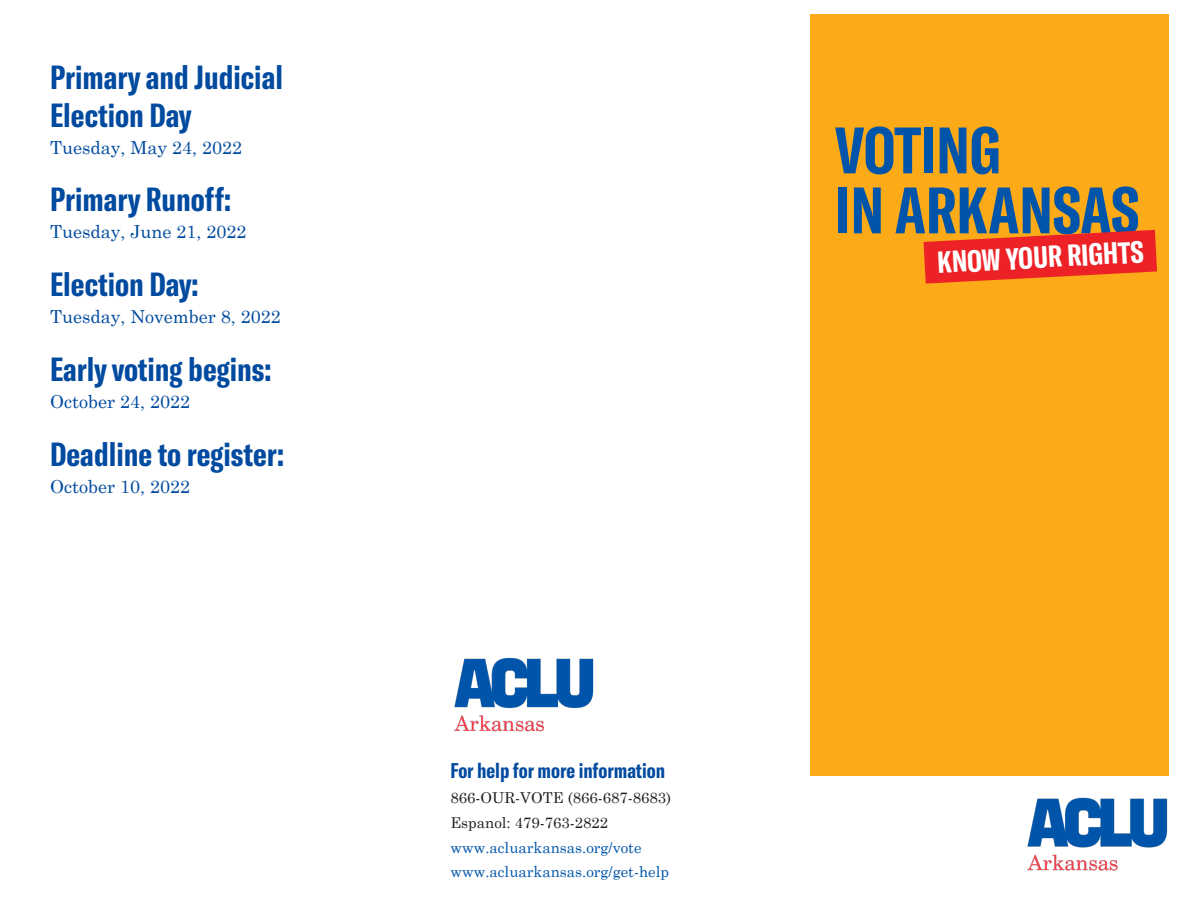
<style>
.page{position:relative;width:1188px;height:918px;background:#fff}
.page>*{position:absolute;margin:0;border:0;box-sizing:border-box;transform-origin:0 0}
.t1{font:700 extra-condensed 64.5px "GT America";color:#05a}
.t2{font:700 extra-condensed 33px/37.5px "GT America";color:#004a9f}
.t3{font:700 extra-condensed 30px "GT America";color:#fff}
.t4{font:700 extra-condensed 21px "GT America";color:#004a9f}
.t5{font:18px "Century Schoolbook";color:#004a9f}
.t6{font:15px "Century Schoolbook";color:#05a}
.t7{font:15px "Century Schoolbook";color:#231f20}
</style>
<div class="page">
<div style="left:811px;top:14px;width:358px;height:761px;background:#fcaa17"></div>
<svg style="left:924px;top:230px;width:233px;height:54px"></svg>
<img style="left:1027px;top:797px;width:141px;height:74px">
<img style="left:454px;top:657px;width:140px;height:75px">
<p class="t2" style="left:50px;top:59px;width:234px">Primary and Judicial<br>Election Day</p>
<p class="t5" style="left:50px;top:136px;width:194px">Tuesday, May 24, 2022</p>
<p class="t2" style="left:50px;top:181px;width:183px">Primary Runoff:</p>
<p class="t5" style="left:50px;top:221px;width:198px">Tuesday, June 21, 2022</p>
<p class="t2" style="left:50px;top:266px;width:150px">Election Day:</p>
<p class="t5" style="left:50px;top:305px;width:232px">Tuesday, November 8, 2022</p>
<p class="t2" style="left:50px;top:350px;width:223px">Early voting begins:</p>
<p class="t5" style="left:50px;top:390px;width:142px">October 24, 2022</p>
<p class="t2" style="left:50px;top:435px;width:236px">Deadline to register:</p>
<p class="t5" style="left:50px;top:475px;width:142px">October 10, 2022</p>
<p class="t1" style="left:835px;top:112px;width:167px">VOTING</p>
<p class="t1" style="left:835px;top:172px;width:305px">IN ARKANSAS</p>
<p class="t3" style="left:936px;top:244px;width:208px;rotate:-3deg">KNOW YOUR RIGHTS</p>
<p class="t4" style="left:450px;top:758px;width:216px">For help for more information</p>
<p class="t7" style="left:450px;top:788px;width:222px">866-OUR-VOTE (866-687-8683)</p>
<p class="t7" style="left:450px;top:813px;width:159px">Espanol: 479-763-2822</p>
<p class="t6" style="left:450px;top:838px;width:193px">www.acluarkansas.org/vote</p>
<p class="t6" style="left:450px;top:863px;width:220px">www.acluarkansas.org/get-help</p>
</div>
